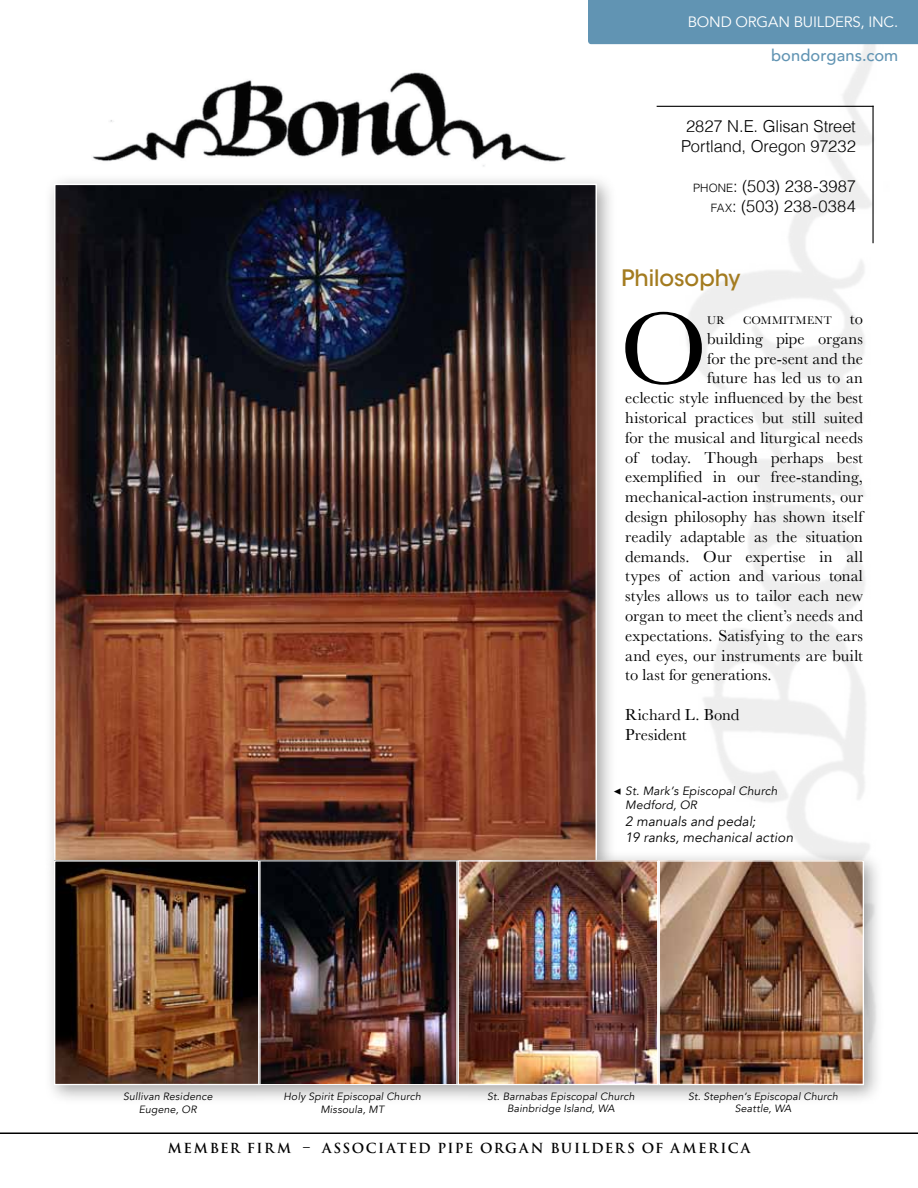
<style>
.page{position:relative;width:918px;height:1188px;background:#fff}
.page>*{position:absolute;margin:0;border:0;box-sizing:border-box;transform-origin:0 0}
.t1{font:106.2px "Baskerville";color:#000}
.t2{font:500 22.5px "ITC Avant Garde Std";color:#a37b1f}
.t3{font:16.5px/19.8px "Baskerville";letter-spacing:.005em;color:#000}
.t4{font:300 16.5px/19.8px "Helvetica";color:#000;text-align:center}
.t5{font:500 16.5px "Avenir";letter-spacing:.005em;color:#6194b3}
.t6{font:15px "Avenir";letter-spacing:-.01em;color:#fff}
.t7{font:700 13.5px "Trajan Pro";letter-spacing:.105em;color:#000}
.t8{font:italic 13.5px/16.2px "Avenir";letter-spacing:.01em;color:#000}
.t9{font:13.5px "Minion Pro";color:#000}
.t10{font:italic 12px/14.4px "Avenir";letter-spacing:.015em;color:#000}
.t11{font:11.55px "Baskerville";letter-spacing:.03em;color:#000}
.t12{font:italic 10.5px/12.6px "Avenir";letter-spacing:.02em;color:#000;text-align:center}
.s1{font-size:11.55px}
.s2{font-size:16.5px}
</style>
<div class="page">
<div style="left:588px;top:0;width:330px;height:44px;background:#6194b3"></div>
<hr style="left:0;top:1132px;width:918px;height:2px;background:#000">
<div style="left:44px;top:173px;width:573px;height:709px;background:#000;opacity:.35"></div>
<img style="left:57px;top:187px;width:537px;height:663px">
<img style="left:92px;top:72px;width:474px;height:95px">
<hr style="left:657px;top:106px;width:217px;height:1px;background:#000">
<hr style="left:872px;top:106px;width:2px;height:137px;background:#000">
<div style="left:44px;top:850px;width:840px;height:255px;background:#000;opacity:.35"></div>
<img style="left:56px;top:862px;width:806px;height:221px">
<div style="left:54px;top:860px;width:207px;height:225px;border:1px solid #fff"></div>
<div style="left:258px;top:860px;width:210px;height:225px;border:1px solid #fff"></div>
<div style="left:458px;top:860px;width:201px;height:225px;border:1px solid #fff"></div>
<hr style="left:657px;top:861px;width:2px;height:224px;background:#fff">
<hr style="left:456px;top:861px;width:2px;height:224px;background:#fff">
<hr style="left:259px;top:861px;width:2px;height:224px;background:#fff">
<div style="left:659px;top:860px;width:205px;height:225px;border:1px solid #fff"></div>
<p class="t6" style="left:688px;top:13px;width:212px">BOND ORGAN BUILDERS, I NC.</p>
<p class="t5" style="left:771px;top:41px;width:129px">bondorgans.com</p>
<p class="t4" style="left:681px;top:115px;width:176px">2827 N.E. Glisan Street<br>Portland, Oregon 97232</p>
<p class="t4" style="left:693px;top:175px;width:164px;text-align:right"><span class="s1">PHONE</span>: (503) 238-3987<br><span class="s1">FAX</span>: (503) 238-0384</p>
<h2 class="t2" style="left:622px;top:264px;width:120px">Philosophy</h2>
<h1 class="t1" style="left:620px;top:281px;width:89px">O</h1>
<p class="t11" style="left:707px;top:313px;width:19px">UR</p>
<p class="t11" style="left:743px;top:313px;width:121px">COMMITMENT <span class="s2">to</span></p>
<p class="t3" style="left:707px;top:329px;width:157px">building pipe organs</p>
<p class="t3" style="left:707px;top:349px;width:157px">for the pre-sent and the</p>
<p class="t3" style="left:707px;top:368px;width:157px">future has led us to an</p>
<p class="t3" style="left:625px;top:388px;width:239px">eclectic style influenced by the best</p>
<p class="t3" style="left:625px;top:408px;width:239px">historical practices but still suited</p>
<p class="t3" style="left:625px;top:428px;width:239px">for the musical and liturgical needs</p>
<p class="t3" style="left:625px;top:448px;width:239px">of today. Though perhaps best</p>
<p class="t3" style="left:625px;top:467px;width:239px">exemplified in our free-standing,</p>
<p class="t3" style="left:625px;top:487px;width:239px">mechanical-action instruments, our</p>
<p class="t3" style="left:625px;top:507px;width:239px">design philosophy has shown itself</p>
<p class="t3" style="left:625px;top:527px;width:239px">readily adaptable as the situation</p>
<p class="t3" style="left:625px;top:547px;width:239px">demands. Our expertise in all</p>
<p class="t3" style="left:625px;top:566px;width:239px">types of action and various tonal</p>
<p class="t3" style="left:625px;top:586px;width:239px">styles allows us to tailor each new</p>
<p class="t3" style="left:625px;top:606px;width:239px">organ to meet the client’s needs and</p>
<p class="t3" style="left:625px;top:626px;width:239px">expectations. Satisfying to the ears</p>
<p class="t3" style="left:625px;top:646px;width:239px">and eyes, our instruments are built</p>
<p class="t3" style="left:625px;top:665px;width:148px">to last for generations.</p>
<p class="t3" style="left:625px;top:705px;width:116px">Richard L. Bond<br>President</p>
<p class="t10" style="left:625px;top:784px;width:154px">St. Mark’s Episcopal Church<br>Medford, OR</p>
<p class="t8" style="left:625px;top:813px;width:169px">2 manuals and pedal;<br>19 ranks, mechanical action</p>
<p class="t9" style="left:613px;top:782px;width:10px">◀</p>
<p class="t12" style="left:123px;top:1090px;width:91px">Sullivan Residence<br>Eugene, OR</p>
<p class="t12" style="left:284px;top:1090px;width:139px">Holy Spirit Episcopal Church<br>Missoula, MT</p>
<p class="t12" style="left:487px;top:1090px;width:149px">St. Barnabas Episcopal Church<br>Bainbridge Island, WA</p>
<p class="t12" style="left:688px;top:1090px;width:151px">St. Stephen’s Episcopal Church<br>Seattle, WA</p>
<p class="t7" style="left:168px;top:1139px;width:586px">MEMBER FIRM – ASSOCIATED PIPE ORGAN BUILDERS OF AMERICA</p>
</div>
